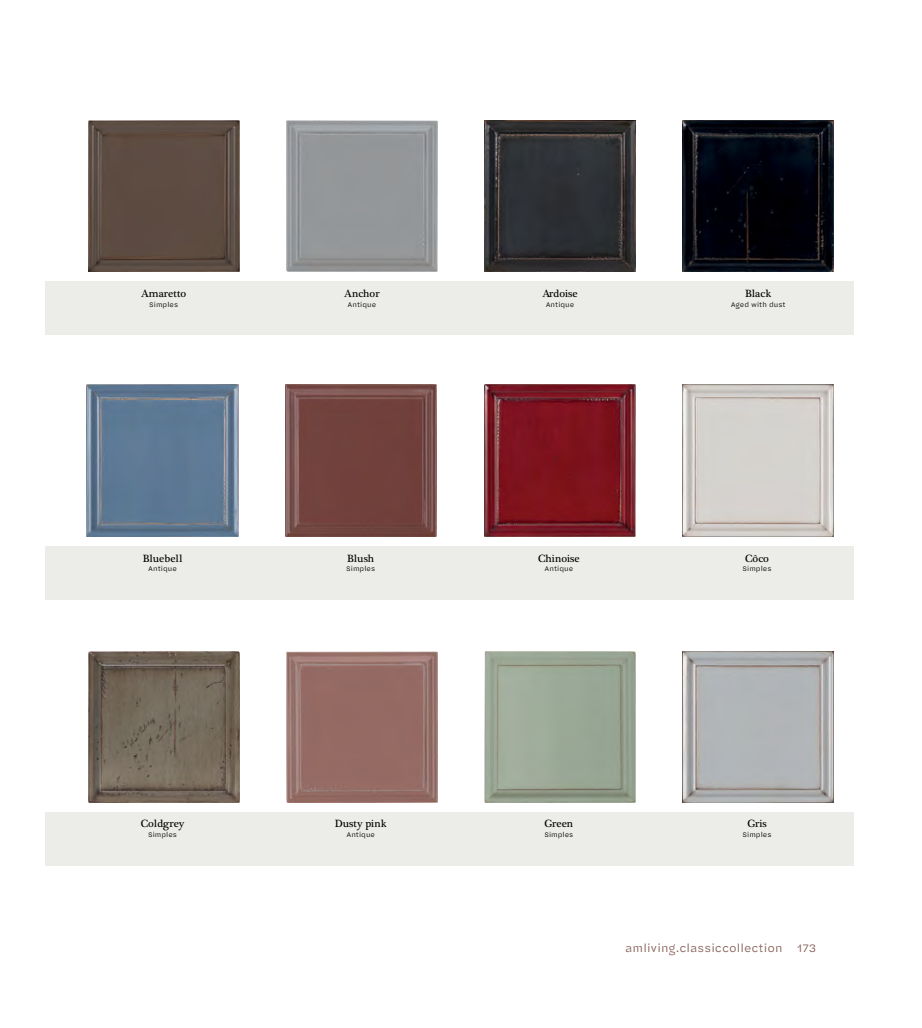
<style>
.page{position:relative;width:922px;height:1028px;background:#fff}
.page>*{position:absolute;margin:0;border:0;box-sizing:border-box;transform-origin:0 0}
.t1{font:11.25px "Halyard Micro";letter-spacing:.005em;color:#865f57}
.t2{font:10.75px "Plantagenet Cherokee";color:#000}
.t3{font:6.88px "Halyard Micro";color:#000}
</style>
<div class="page">
<div style="left:46px;top:282px;width:807px;height:53px;background:#ecece8"></div>
<div style="left:46px;top:546px;width:807px;height:53px;background:#ecece8"></div>
<div style="left:46px;top:812px;width:807px;height:53px;background:#ecece8"></div>
<img style="left:484px;top:384px;width:151px;height:152px">
<img style="left:484px;top:651px;width:151px;height:151px">
<img style="left:484px;top:120px;width:151px;height:152px">
<img style="left:682px;top:384px;width:151px;height:152px">
<img style="left:682px;top:651px;width:151px;height:151px">
<img style="left:682px;top:120px;width:151px;height:152px">
<img style="left:88px;top:651px;width:151px;height:151px">
<img style="left:88px;top:120px;width:151px;height:152px">
<img style="left:87px;top:384px;width:151px;height:152px">
<img style="left:286px;top:651px;width:151px;height:151px">
<img style="left:286px;top:120px;width:151px;height:152px">
<img style="left:285px;top:384px;width:151px;height:152px">
<h2 class="t2" style="left:141px;top:287px;width:47px">Amaretto</h2>
<p class="t3" style="left:149px;top:299px;width:30px">Simples</p>
<h2 class="t2" style="left:344px;top:287px;width:37px">Anchor</h2>
<p class="t3" style="left:347px;top:299px;width:30px">Antique</p>
<h2 class="t2" style="left:542px;top:287px;width:37px">Ardoise</h2>
<p class="t3" style="left:545px;top:299px;width:30px">Antique</p>
<h2 class="t2" style="left:745px;top:287px;width:28px">Black</h2>
<p class="t3" style="left:730px;top:299px;width:56px">Aged with dust</p>
<h2 class="t2" style="left:143px;top:552px;width:41px">Bluebell</h2>
<p class="t3" style="left:148px;top:564px;width:30px">Antique</p>
<h2 class="t2" style="left:347px;top:552px;width:29px">Blush</h2>
<p class="t3" style="left:346px;top:564px;width:30px">Simples</p>
<h2 class="t2" style="left:538px;top:552px;width:43px">Chinoise</h2>
<p class="t3" style="left:544px;top:564px;width:30px">Antique</p>
<h2 class="t2" style="left:745px;top:552px;width:25px">Côco</h2>
<p class="t3" style="left:742px;top:564px;width:30px">Simples</p>
<h2 class="t2" style="left:141px;top:817px;width:45px">Coldgrey</h2>
<p class="t3" style="left:148px;top:829px;width:30px">Simples</p>
<h2 class="t2" style="left:335px;top:817px;width:53px">Dusty pink</h2>
<p class="t3" style="left:346px;top:829px;width:30px">Antique</p>
<h2 class="t2" style="left:544px;top:817px;width:30px">Green</h2>
<p class="t3" style="left:544px;top:829px;width:30px">Simples</p>
<h2 class="t2" style="left:747px;top:817px;width:21px">Gris</h2>
<p class="t3" style="left:742px;top:829px;width:30px">Simples</p>
<h1 class="t1" style="left:625px;top:939px;width:159px">amliving.classiccollection</h1>
<h1 class="t1" style="left:797px;top:939px;width:21px">173</h1>
</div>
